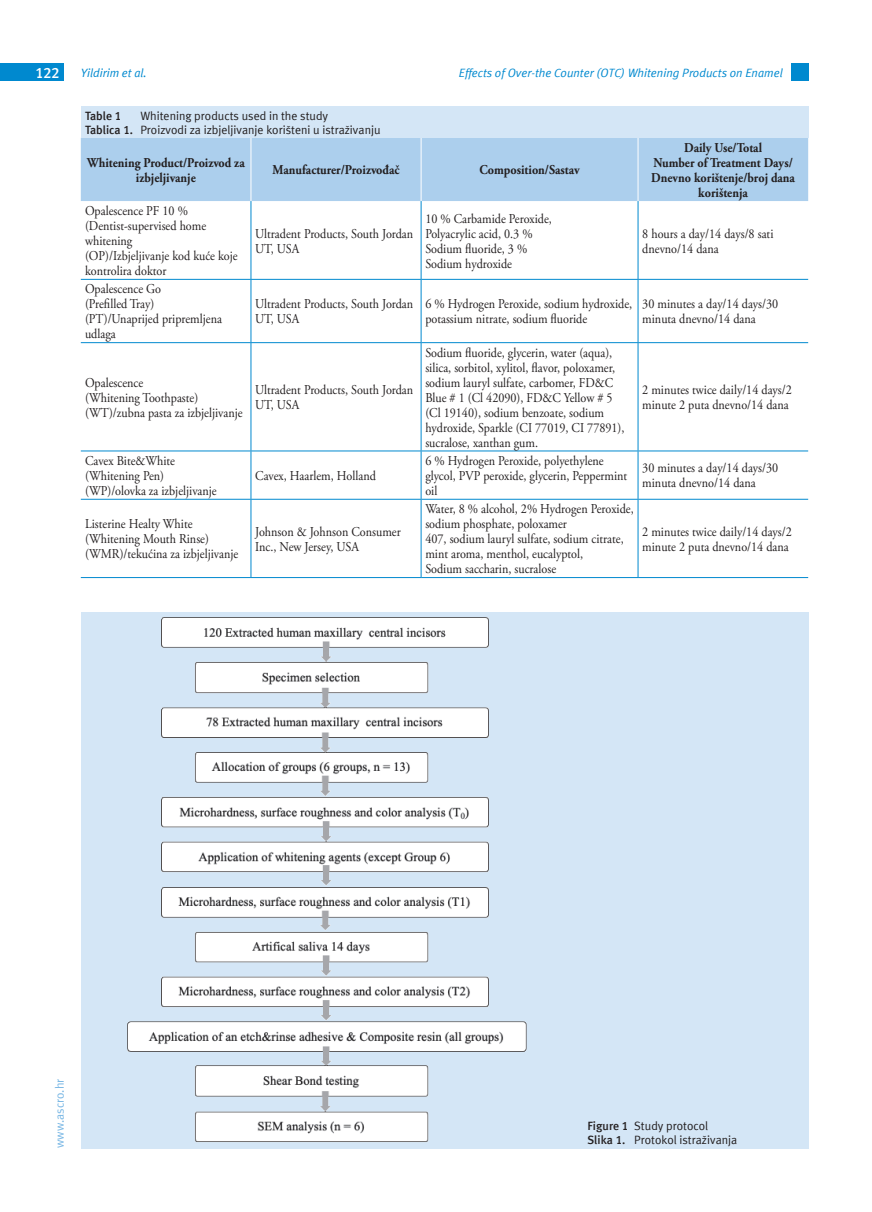
<style>
.page{position:relative;width:872px;height:1212px;background:#fff}
.page>*{position:absolute;margin:0;border:0;box-sizing:border-box;transform-origin:0 0}
.t1{font:700 15px "Meta ASC";color:#fff}
.t2{font:13.5px/15px "Adobe Garamond Pro";color:#231f20;scale:.9 1}
.t3{font:700 13.5px/15px "Adobe Garamond Pro";color:#231f20;text-align:center;scale:.9 1}
.t4{font:12px/13.5px "Meta ASC";color:#231f20;text-align:center}
.t5{font:italic 12px "Meta ASC";color:#0089cf}
.t6{font:12px "Meta ASC";color:#77b6e4}
.t7{font:700 12px "Meta ASC";color:#231f20}
.s1{font-weight:700}
</style>
<div class="page">
<div style="left:791px;top:64px;width:17px;height:17px;background:#0089cf"></div>
<div style="left:0;top:64px;width:64px;height:17px;background:#0089cf"></div>
<div style="left:81px;top:612px;width:727px;height:536px;background:#d4e6f6"></div>
<div style="left:81px;top:138px;width:727px;height:63px;background:#accfed"></div>
<hr style="left:250px;top:201px;width:1px;height:78px;background:#0089cf">
<hr style="left:421px;top:201px;width:1px;height:78px;background:#0089cf">
<hr style="left:637px;top:201px;width:1px;height:78px;background:#0089cf">
<hr style="left:81px;top:279px;width:170px;height:1px;background:#0089cf">
<hr style="left:251px;top:279px;width:170px;height:1px;background:#0089cf">
<hr style="left:250px;top:280px;width:1px;height:62px;background:#0089cf">
<hr style="left:421px;top:279px;width:217px;height:1px;background:#0089cf">
<hr style="left:421px;top:280px;width:1px;height:62px;background:#0089cf">
<hr style="left:638px;top:279px;width:170px;height:1px;background:#0089cf">
<hr style="left:637px;top:280px;width:1px;height:62px;background:#0089cf">
<hr style="left:81px;top:342px;width:170px;height:1px;background:#0089cf">
<hr style="left:251px;top:342px;width:170px;height:1px;background:#0089cf">
<hr style="left:250px;top:343px;width:1px;height:108px;background:#0089cf">
<hr style="left:421px;top:342px;width:217px;height:1px;background:#0089cf">
<hr style="left:421px;top:343px;width:1px;height:108px;background:#0089cf">
<hr style="left:638px;top:342px;width:170px;height:1px;background:#0089cf">
<hr style="left:637px;top:343px;width:1px;height:108px;background:#0089cf">
<hr style="left:81px;top:451px;width:170px;height:1px;background:#0089cf">
<hr style="left:251px;top:451px;width:170px;height:1px;background:#0089cf">
<hr style="left:250px;top:451px;width:1px;height:48px;background:#0089cf">
<hr style="left:421px;top:451px;width:217px;height:1px;background:#0089cf">
<hr style="left:421px;top:451px;width:1px;height:48px;background:#0089cf">
<hr style="left:638px;top:451px;width:170px;height:1px;background:#0089cf">
<hr style="left:637px;top:451px;width:1px;height:48px;background:#0089cf">
<hr style="left:81px;top:499px;width:170px;height:1px;background:#0089cf">
<hr style="left:251px;top:499px;width:170px;height:1px;background:#0089cf">
<hr style="left:250px;top:500px;width:1px;height:77px;background:#0089cf">
<hr style="left:421px;top:499px;width:217px;height:1px;background:#0089cf">
<hr style="left:421px;top:500px;width:1px;height:77px;background:#0089cf">
<hr style="left:638px;top:499px;width:170px;height:1px;background:#0089cf">
<hr style="left:637px;top:500px;width:1px;height:77px;background:#0089cf">
<hr style="left:81px;top:577px;width:170px;height:1px;background:#0089cf">
<hr style="left:251px;top:577px;width:170px;height:1px;background:#0089cf">
<hr style="left:421px;top:577px;width:217px;height:1px;background:#0089cf">
<hr style="left:638px;top:577px;width:170px;height:1px;background:#0089cf">
<hr style="left:250px;top:138px;width:1px;height:63px;background:#fff">
<hr style="left:421px;top:138px;width:1px;height:63px;background:#fff">
<hr style="left:637px;top:138px;width:1px;height:63px;background:#fff">
<div style="left:81px;top:106px;width:727px;height:32px;background:#d4e6f6"></div>
<img style="left:81px;top:617px;width:495px;height:532px">
<p class="t1" style="left:35px;top:64px;width:26px">122</p>
<p class="t5" style="left:81px;top:66px;width:67px">Yildirim et al.</p>
<p class="t5" style="left:459px;top:66px;width:325px">Effects of Over-the Counter (OTC) Whitening Products on Enamel</p>
<p class="t4" style="left:85px;top:109px;width:297px">Whitening products used in the study<br><span class="s1">Tablica 1.</span> Proizvodi za izbjeljivanje korišteni u istraživanju</p>
<p class="t7" style="left:85px;top:109px;width:38px">Table 1</p>
<p class="t3" style="left:87px;top:155px;width:177px">Whitening Product/Proizvod za izbjeljivanje</p>
<p class="t3" style="left:272px;top:163px;width:142px">Manufacturer/Proizvođač</p>
<p class="t3" style="left:479px;top:163px;width:113px">Composition/Sastav</p>
<p class="t2" style="left:85px;top:204px;width:171px">Opalescence PF 10 % (Dentist-supervised home whitening<br>(OP)/Izbjeljivanje kod kuće koje kontrolira doktor</p>
<p class="t2" style="left:255px;top:226px;width:177px">Ultradent Products, South Jordan<br>UT, USA</p>
<p class="t2" style="left:425px;top:211px;width:142px">10 % Carbamide Peroxide,<br>Polyacrylic acid, 0.3 %<br>Sodium fluoride, 3 %<br>Sodium hydroxide</p>
<p class="t3" style="left:651px;top:140px;width:161px">Daily Use/Total<br>Number of Treatment Days/<br>Dnevno korištenje/broj dana korištenja</p>
<p class="t2" style="left:642px;top:226px;width:147px">8 hours a day/14 days/8 sati dnevno/14 dana</p>
<p class="t2" style="left:85px;top:282px;width:154px">Opalescence Go<br>(Prefilled Tray) (PT)/Unaprijed pripremljena udlaga</p>
<p class="t2" style="left:255px;top:297px;width:177px">Ultradent Products, South Jordan<br>UT, USA</p>
<p class="t2" style="left:425px;top:297px;width:231px">6 % Hydrogen Peroxide, sodium hydroxide, potassium nitrate, sodium fluoride</p>
<p class="t2" style="left:642px;top:297px;width:153px">30 minutes a day/14 days/30 minuta dnevno/14 dana</p>
<p class="t2" style="left:85px;top:375px;width:176px">Opalescence<br>(Whitening Toothpaste) (WT)/zubna pasta za izbjeljivanje</p>
<p class="t2" style="left:255px;top:383px;width:177px">Ultradent Products, South Jordan<br>UT, USA</p>
<p class="t2" style="left:85px;top:454px;width:148px">Cavex Bite&amp;White (Whitening Pen) (WP)/olovka za izbjeljivanje</p>
<p class="t2" style="left:255px;top:469px;width:136px">Cavex, Haarlem, Holland</p>
<p class="t2" style="left:85px;top:517px;width:172px">Listerine Healty White (Whitening Mouth Rinse) (WMR)/tekućina za izbjeljivanje</p>
<p class="t2" style="left:255px;top:524px;width:163px">Johnson &amp; Johnson Consumer<br>Inc., New Jersey, USA</p>
<p class="t2" style="left:425px;top:345px;width:223px">Sodium fluoride, glycerin, water (aqua), silica, sorbitol, xylitol, flavor, poloxamer, sodium lauryl sulfate, carbomer, FD&amp;C Blue # 1 (Cl 42090), FD&amp;C Yellow # 5 (Cl 19140), sodium benzoate, sodium hydroxide, Sparkle (CI 77019, CI 77891), sucralose, xanthan gum.</p>
<p class="t2" style="left:642px;top:383px;width:168px">2 minutes twice daily/14 days/2 minute 2 puta dnevno/14 dana</p>
<p class="t2" style="left:425px;top:454px;width:226px">6 % Hydrogen Peroxide, polyethylene glycol, PVP peroxide, glycerin, Peppermint oil</p>
<p class="t2" style="left:642px;top:461px;width:153px">30 minutes a day/14 days/30 minuta dnevno/14 dana</p>
<p class="t2" style="left:425px;top:502px;width:233px">Water, 8 % alcohol, 2% Hydrogen Peroxide, sodium phosphate, poloxamer<br>407, sodium lauryl sulfate, sodium citrate, mint aroma, menthol, eucalyptol,<br>Sodium saccharin, sucralose</p>
<p class="t2" style="left:642px;top:524px;width:168px">2 minutes twice daily/14 days/2 minute 2 puta dnevno/14 dana</p>
<p class="t6" style="left:53px;top:1148px;width:71px;rotate:-90deg">www.ascro.hr</p>
<p class="t4" style="left:587px;top:1119px;width:151px;text-align:left"><span class="s1">Figure 1</span> Study protocol<br><span class="s1">Slika 1.</span> Protokol istraživanja</p>
</div>
